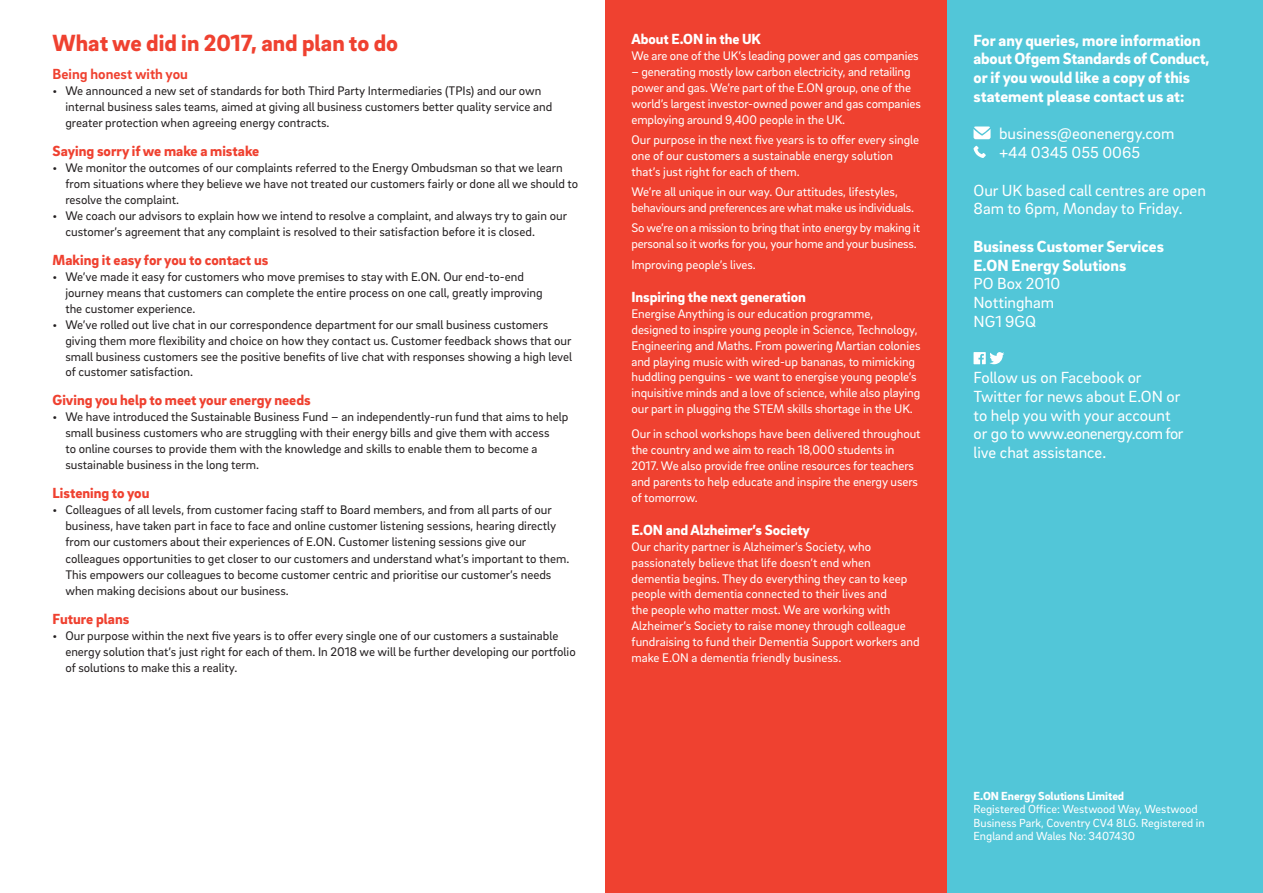
<style>
.page{position:relative;width:1263px;height:893px;background:#fff}
.page>*{position:absolute;margin:0;border:0;box-sizing:border-box;transform-origin:0 0}
.t1{font:900 24px "EON Brix Sans";color:#ef4130}
.t2{font:16.5px/18.8px "EON Brix Sans";color:#fff}
.t3{font:900 16.5px/18.8px "EON Brix Sans";color:#fff}
.t4{font:900 15px "EON Brix Sans";color:#ef4130}
.t5{font:900 15px "EON Brix Sans";letter-spacing:-.005em;color:#fff}
.t6{font:700 15px "EON Brix Sans";color:#ef4130}
.t7{font:12.75px/15.9px "EON Brix Sans";color:#231f20}
.t8{font:12.75px/15.9px "EON Brix Sans";letter-spacing:-.005em;color:#fff}
.t9{font:12px/13.5px "EON Brix Sans";color:#fff}
.t10{font:900 12px "EON Brix Sans";color:#fff}
</style>
<div class="page">
<div style="left:605px;top:0;width:342px;height:893px;background:#ef4130"></div>
<div style="left:947px;top:0;width:316px;height:893px;background:#52c6d8"></div>
<svg style="left:973px;top:126px;width:17px;height:13px"></svg>
<svg style="left:973px;top:146px;width:13px;height:12px"></svg>
<svg style="left:973px;top:352px;width:31px;height:12px"></svg>
<h1 class="t1" style="left:53px;top:27px;width:347px">What we did in 2017, and plan to do</h1>
<p class="t6" style="left:53px;top:64px;width:137px">Being honest with you</p>
<p class="t7" style="left:65px;top:83px;width:489px;text-indent:-13px">• We announced a new set of standards for both Third Party Intermediaries (TPIs) and our own internal business sales teams, aimed at giving all business customers better quality service and greater protection when agreeing energy contracts.</p>
<p class="t4" style="left:53px;top:141px;width:208px">Saying sorry if we make a mistake</p>
<p class="t7" style="left:65px;top:159px;width:514px;text-indent:-13px">• We monitor the outcomes of our complaints referred to the Energy Ombudsman so that we learn from situations where they believe we have not treated our customers fairly or done all we should to resolve the complaint.</p>
<p class="t7" style="left:65px;top:207px;width:503px;text-indent:-13px">• We coach our advisors to explain how we intend to resolve a complaint, and always try to gain our customer’s agreement that any complaint is resolved to their satisfaction before it is closed.</p>
<p class="t4" style="left:53px;top:250px;width:217px">Making it easy for you to contact us</p>
<p class="t7" style="left:65px;top:268px;width:479px;text-indent:-13px">• We’ve made it easy for customers who move premises to stay with E.ON. Our end-to-end journey means that customers can complete the entire process on one call, greatly improving the customer experience.</p>
<p class="t7" style="left:65px;top:316px;width:508px;text-indent:-13px">• We’ve rolled out live chat in our correspondence department for our small business customers giving them more flexibility and choice on how they contact us. Customer feedback shows that our small business customers see the positive benefits of live chat with responses showing a high level of customer satisfaction.</p>
<p class="t4" style="left:53px;top:390px;width:260px">Giving you help to meet your energy needs</p>
<p class="t7" style="left:65px;top:409px;width:504px;text-indent:-13px">• We have introduced the Sustainable Business Fund – an independently-run fund that aims to help small business customers who are struggling with their energy bills and give them with access<br>to online courses to provide them with the knowledge and skills to enable them to become a sustainable business in the long term.</p>
<p class="t4" style="left:53px;top:483px;width:98px">Listening to you</p>
<p class="t7" style="left:65px;top:501px;width:505px;text-indent:-13px">• Colleagues of all levels, from customer facing staff to Board members, and from all parts of our business, have taken part in face to face and online customer listening sessions, hearing directly from our customers about their experiences of E.ON. Customer listening sessions give our colleagues opportunities to get closer to our customers and understand what’s important to them.<br>This empowers our colleagues to become customer centric and prioritise our customer’s needs when making decisions about our business.</p>
<p class="t4" style="left:53px;top:609px;width:78px">Future plans</p>
<p class="t7" style="left:65px;top:627px;width:512px;text-indent:-13px">• Our purpose within the next five years is to offer every single one of our customers a sustainable energy solution that’s just right for each of them. In 2018 we will be further developing our portfolio of solutions to make this a reality.</p>
<p class="t5" style="left:631px;top:29px;width:131px">About E.ON in the UK</p>
<p class="t8" style="left:631px;top:48px;width:289px">We are one of the UK’s leading power and gas companies</p>
<p class="t8" style="left:631px;top:64px;width:291px">– generating mostly low carbon electricity, and retailing power and gas. We’re part of the E.ON group, one of the world’s largest investor-owned power and gas companies employing around 9,400 people in the UK.</p>
<p class="t8" style="left:631px;top:132px;width:289px">Our purpose in the next five years is to offer every single one of our customers a sustainable energy solution that’s just right for each of them.</p>
<p class="t8" style="left:631px;top:184px;width:284px">We’re all unique in our way. Our attitudes, lifestyles, behaviours and preferences are what make us individuals.</p>
<p class="t8" style="left:631px;top:220px;width:290px">So we’re on a mission to bring that into energy by making it personal so it works for you, your home and your business.</p>
<p class="t8" style="left:631px;top:256px;width:126px">Improving people’s lives.</p>
<p class="t5" style="left:631px;top:287px;width:176px">Inspiring the next generation</p>
<p class="t8" style="left:631px;top:305px;width:291px">Energise Anything is our education programme, designed to inspire young people in Science, Technology, Engineering and Maths. From powering Martian colonies and playing music with wired-up bananas, to mimicking huddling penguins - we want to energise young people’s inquisitive minds and a love of science, while also playing our part in plugging the STEM skills shortage in the UK.</p>
<p class="t8" style="left:631px;top:425px;width:291px">Our in school workshops have been delivered throughout the country and we aim to reach 18,000 students in 2017. We also provide free online resources for teachers and parents to help educate and inspire the energy users of tomorrow.</p>
<p class="t5" style="left:631px;top:520px;width:180px">E.ON and Alzheimer’s Society</p>
<p class="t8" style="left:631px;top:538px;width:290px">Our charity partner is Alzheimer’s Society, who passionately believe that life doesn’t end when dementia begins. They do everything they can to keep people with dementia connected to their lives and<br>the people who matter most. We are working with Alzheimer’s Society to raise money through colleague fundraising to fund their Dementia Support workers and make E.ON a dementia friendly business.</p>
<p class="t3" style="left:973px;top:30px;width:237px">For any queries, more information about Ofgem Standards of Conduct, or if you would like a copy of this statement please contact us at:</p>
<p class="t2" style="left:999px;top:124px;width:177px">business@eonenergy.com +44 0345 055 0065</p>
<p class="t2" style="left:973px;top:180px;width:234px">Our UK based call centres are open<br>8am to 6pm, Monday to Friday.</p>
<p class="t3" style="left:973px;top:236px;width:192px">Business Customer Services<br>E.ON Energy Solutions</p>
<p class="t2" style="left:973px;top:274px;width:88px">PO Box 2010<br>Nottingham<br>NG1 9GQ</p>
<p class="t2" style="left:973px;top:367px;width:212px">Follow us on Facebook or<br>Twitter for news about E.ON or to help you with your account or go to www.eonenergy.com for live chat assistance.</p>
<p class="t10" style="left:973px;top:788px;width:152px">E.ON Energy Solutions Limited</p>
<p class="t9" style="left:973px;top:802px;width:233px">Registered Office: Westwood Way, Westwood<br>Business Park, Coventry CV4 8LG. Registered in<br>England and Wales No: 3407430</p>
</div>
